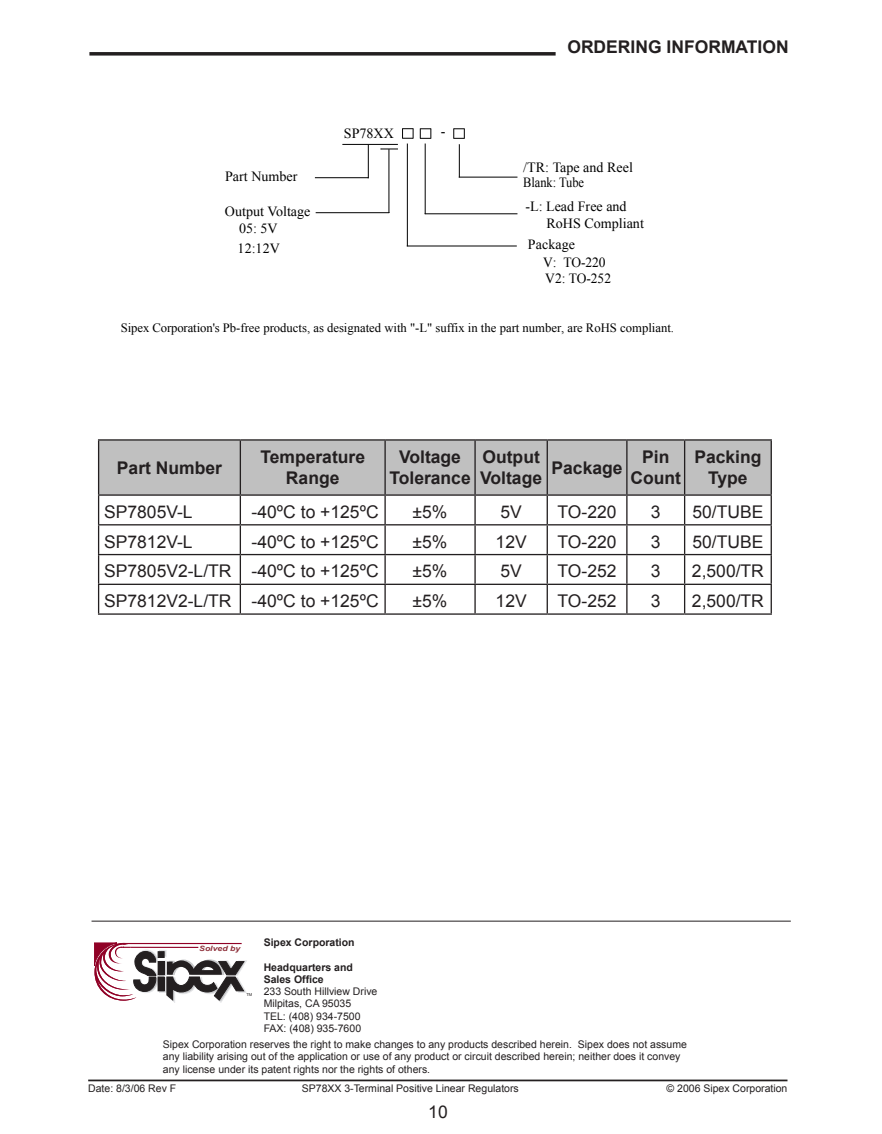
<style>
.page{position:relative;width:882px;height:1134px;background:#fff}
.page>*{position:absolute;margin:0;border:0;box-sizing:border-box;transform-origin:0 0}
.t1{font:17.5px "Arial";color:#231f20}
.t2{font:700 17.5px/21px "Arial";color:#231f20;text-align:center}
.t3{font:14.7px "Times New Roman";color:#000;scale:.96 1}
.t4{font:14px/17px "Times New Roman";color:#000}
.t5{font:14px/16.4px "Times New Roman";color:#000;scale:.96 1}
.t6{font:12.6px "Times New Roman";color:#000}
.Sales_Offices{font:10.5px/12.2px "Arial";color:#231f20}
.Sales_Offices-2{font:700 10.5px "Arial";color:#231f20}
.t7{font:italic 700 7.35px "Arial";color:#8d2e39;scale:1.19 1}
.t8{font:4.02px "Arial";color:#231f20}
</style>
<div class="page">
<hr style="left:88px;top:1080px;width:700px;height:1px;background:#231f20">
<hr style="left:92px;top:921px;width:699px;height:1px;background:#231f20">
<svg style="left:89px;top:52px;width:467px;height:4px;background:#3e3a3b"></svg>
<svg style="left:94px;top:943px;width:153px;height:59px"></svg>
<hr style="left:368px;top:145px;width:1px;height:33px;background:#000">
<hr style="left:315px;top:177px;width:53px;height:1px;background:#000">
<hr style="left:459px;top:144px;width:1px;height:33px;background:#000">
<hr style="left:459px;top:177px;width:58px;height:1px;background:#000">
<hr style="left:342px;top:144px;width:56px;height:1px;background:#000">
<svg style="left:453px;top:128px;width:12px;height:17px"></svg>
<hr style="left:407px;top:144px;width:1px;height:102px;background:#000">
<hr style="left:407px;top:246px;width:110px;height:1px;background:#000">
<svg style="left:420px;top:128px;width:12px;height:16px"></svg>
<hr style="left:425px;top:144px;width:1px;height:70px;background:#000">
<hr style="left:425px;top:213px;width:92px;height:1px;background:#000">
<svg style="left:380px;top:128px;width:34px;height:22px"></svg>
<hr style="left:389px;top:149px;width:1px;height:64px;background:#000">
<hr style="left:316px;top:212px;width:73px;height:1px;background:#000">
<hr style="left:98px;top:439px;width:142px;height:2px;background:#231f20">
<hr style="left:240px;top:439px;width:145px;height:2px;background:#231f20">
<hr style="left:385px;top:439px;width:90px;height:2px;background:#231f20">
<hr style="left:475px;top:439px;width:72px;height:2px;background:#231f20">
<hr style="left:547px;top:439px;width:80px;height:2px;background:#231f20">
<hr style="left:627px;top:439px;width:58px;height:2px;background:#231f20">
<hr style="left:685px;top:439px;width:87px;height:2px;background:#231f20">
<svg style="left:98px;top:440px;width:674px;height:173px"></svg>
<hr style="left:98px;top:613px;width:142px;height:2px;background:#231f20">
<hr style="left:240px;top:613px;width:145px;height:2px;background:#231f20">
<hr style="left:385px;top:613px;width:90px;height:2px;background:#231f20">
<hr style="left:475px;top:613px;width:72px;height:2px;background:#231f20">
<hr style="left:547px;top:613px;width:80px;height:2px;background:#231f20">
<hr style="left:627px;top:613px;width:58px;height:2px;background:#231f20">
<hr style="left:685px;top:613px;width:87px;height:2px;background:#231f20">
<p class="t4" style="left:225px;top:167px;width:74px">Part Number</p>
<p class="t4" style="left:239px;top:202px;width:73px;text-indent:-14px">Output Voltage<br>05: 5V</p>
<p class="t4" style="left:238px;top:239px;width:44px">12:12V</p>
<p class="t4" style="left:344px;top:124px;width:51px">SP78XX</p>
<p class="t3" style="left:441px;top:121px;width:6px">-</p>
<p class="t2" style="left:567px;top:37px;width:74px">ORDERING</p>
<p class="t2" style="left:667px;top:37px;width:121px">IN FORMATION</p>
<p class="t4" style="left:523px;top:159px;width:111px;line-height:15.6px">/TR: Tape and Reel<br>Blank: Tube</p>
<p class="t4" style="left:547px;top:198px;width:99px;text-indent:-21px">-L: Lead Free and<br>RoHS Compliant</p>
<p class="t4" style="left:528px;top:235px;width:48px">Package</p>
<p class="t5" style="left:543px;top:254px;width:72px">V: TO-220<br>V2: TO-252</p>
<p class="t6" style="left:121px;top:319px;width:555px">Sipex Corporation's Pb-free products, as designated with "-L" suffix in the part number, are RoHS compliant.</p>
<p class="t2" style="left:117px;top:458px;width:107px">Part Number</p>
<p class="t2" style="left:260px;top:447px;width:106px">Temperature<br>Range</p>
<p class="t2" style="left:389px;top:447px;width:83px">Voltage<br>Tolerance</p>
<p class="t2" style="left:480px;top:447px;width:63px;text-align:left">Output<br>Voltage</p>
<p class="t2" style="left:552px;top:458px;width:73px">Package</p>
<p class="t2" style="left:630px;top:447px;width:52px">Pin<br>Count</p>
<p class="t2" style="left:694px;top:447px;width:69px">Packing<br>Type</p>
<p class="t1" style="left:104px;top:500px;width:90px">SP7805V-L</p>
<p class="t1" style="left:252px;top:500px;width:129px">-40ºC to +1 25ºC</p>
<p class="t1" style="left:413px;top:500px;width:36px">±5%</p>
<p class="t1" style="left:500px;top:500px;width:23px">5V</p>
<p class="t1" style="left:558px;top:500px;width:61px">TO-220</p>
<p class="t1" style="left:651px;top:500px;width:11px">3</p>
<p class="t1" style="left:692px;top:500px;width:72px">50/TUBE</p>
<p class="t1" style="left:104px;top:530px;width:90px">SP781 2V-L</p>
<p class="t1" style="left:252px;top:530px;width:129px">-40ºC to +1 25ºC</p>
<p class="t1" style="left:413px;top:530px;width:36px">±5%</p>
<p class="t1" style="left:496px;top:530px;width:33px">12V</p>
<p class="t1" style="left:558px;top:530px;width:61px">TO-220</p>
<p class="t1" style="left:651px;top:530px;width:11px">3</p>
<p class="t1" style="left:692px;top:530px;width:72px">50/TUBE</p>
<p class="t1" style="left:104px;top:560px;width:129px">SP7805V2-L/TR</p>
<p class="t1" style="left:252px;top:560px;width:129px">-40ºC to +1 25ºC</p>
<p class="t1" style="left:413px;top:560px;width:36px">±5%</p>
<p class="t1" style="left:500px;top:560px;width:23px">5V</p>
<p class="t1" style="left:558px;top:560px;width:61px">TO-252</p>
<p class="t1" style="left:651px;top:560px;width:11px">3</p>
<p class="t1" style="left:692px;top:560px;width:73px">2,500/TR</p>
<p class="t1" style="left:104px;top:589px;width:129px">SP781 2V2-L/TR</p>
<p class="t1" style="left:252px;top:589px;width:129px">-40ºC to +1 25ºC</p>
<p class="t1" style="left:413px;top:589px;width:36px">±5%</p>
<p class="t1" style="left:496px;top:589px;width:33px">12V</p>
<p class="t1" style="left:558px;top:589px;width:61px">TO-252</p>
<p class="t1" style="left:651px;top:589px;width:11px">3</p>
<p class="t1" style="left:692px;top:589px;width:73px">2,500/TR</p>
<p class="t7" style="left:199px;top:944px;width:36px">Solved by</p>
<p class="t8" style="left:247px;top:992px;width:7px">TM</p>
<p class="Sales_Offices-2" style="left:264px;top:936px;width:93px">Sipex Corporation</p>
<p class="Sales_Offices-2" style="left:264px;top:960px;width:91px">Headquarters and</p>
<p class="Sales_Offices-2" style="left:264px;top:972px;width:62px">Sales Office</p>
<p class="Sales_Offices" style="left:264px;top:986px;width:115px">233 South Hillview Drive</p>
<p class="Sales_Offices" style="left:264px;top:998px;width:88px">Milpitas, CA 95035</p>
<p class="Sales_Offices" style="left:264px;top:1010px;width:98px">TEL: (408) 934-7500</p>
<p class="Sales_Offices" style="left:264px;top:1022px;width:99px">FAX: (408) 935-7600</p>
<p class="Sales_Offices" style="left:163px;top:1038px;width:526px">Sipex Corporation reserves the right to make changes to any products described herein. Sipex does not assume any liability arising out of the application or use of any product or circuit described herein; neither does it convey any license under its patent rights nor the rights of others.</p>
<p class="Sales_Offices" style="left:88px;top:1083px;width:90px">Date: 8/3/06 Rev F</p>
<p class="Sales_Offices" style="left:302px;top:1083px;width:219px">SP78XX 3-Terminal Positive Linear Regulators</p>
<p class="Sales_Offices" style="left:667px;top:1083px;width:122px">© 2006 Sipex Corporation</p>
<h1 class="t1" style="left:428px;top:1100px;width:21px">1 0</h1>
</div>
